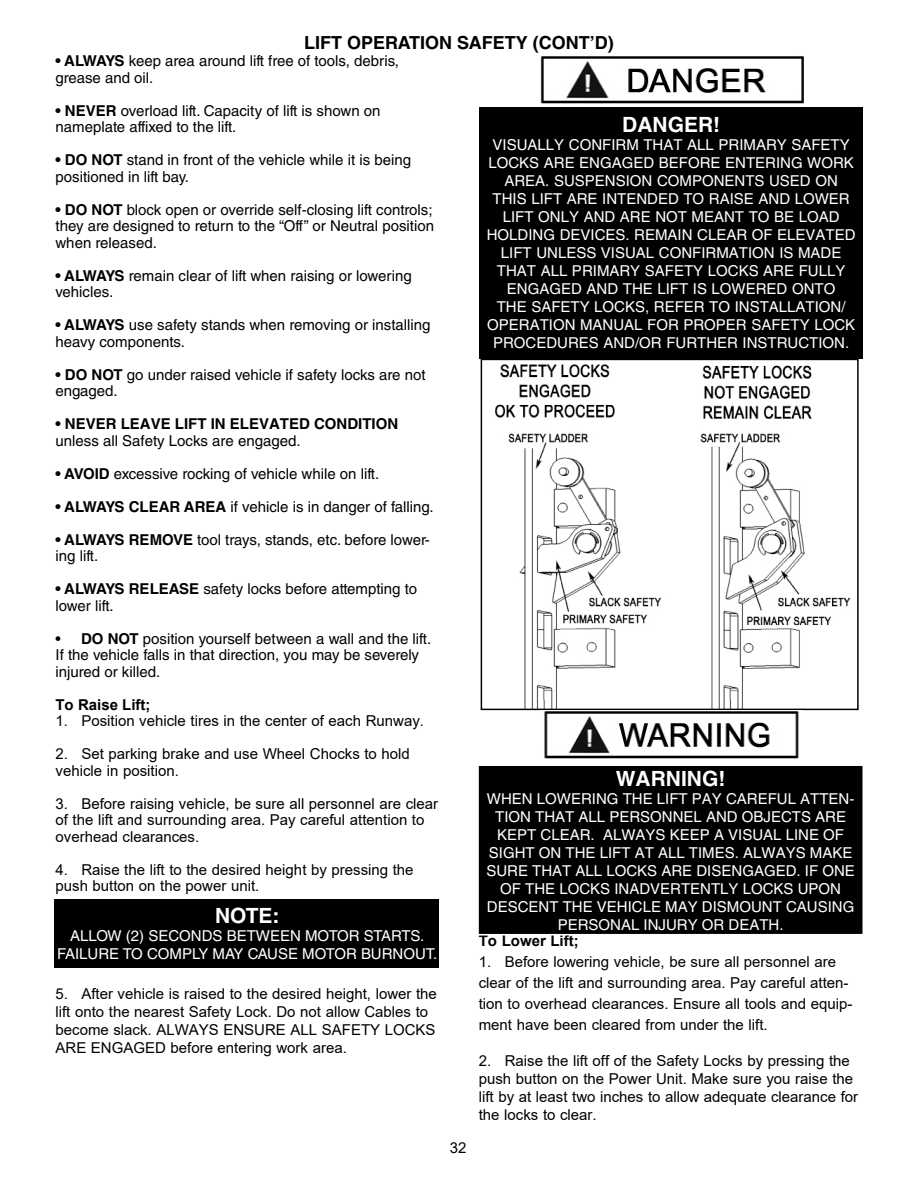
<style>
.page{position:relative;width:918px;height:1188px;background:#fff}
.page>*{position:absolute;margin:0;border:0;box-sizing:border-box;transform-origin:0 0}
.t1{font:700 21px "Helvetica LT Std";color:#fff}
.t2{font:700 18px "Helvetica LT Std";color:#000}
.t3{font:15px/16.5px "Helvetica LT Std";color:#000}
.t4{font:15px/18px "Arial";color:#000}
.t5{font:15px/18px "Helvetica LT Std";color:#fff;text-align:center}
.t6{font:700 15px "Helvetica LT Std";color:#000}
.t7{font:700 15px "Arial";color:#000}
.s1{font-weight:700}
</style>
<div class="page">
<div style="left:55px;top:899px;width:384px;height:68px;background:#000"></div>
<div style="left:479px;top:107px;width:384px;height:252px;background:#000"></div>
<img style="left:540px;top:56px;width:264px;height:48px">
<img style="left:495px;top:364px;width:356px;height:343px">
<div style="left:481px;top:359px;width:378px;height:351px;border:2px solid #000"></div>
<img style="left:544px;top:711px;width:255px;height:48px">
<div style="left:478px;top:765px;width:385px;height:170px;background:#000"></div>
<div style="left:477px;top:764px;width:387px;height:171px;border:2px solid #fff"></div>
<p class="t2" style="left:304px;top:32px;width:311px">LIFT OPERATION SAFETY (CONT’D)</p>
<p class="t3" style="left:56px;top:53px;width:345px"><span class="s1">• ALWAYS</span> keep area around lift free of tools, debris, grease and oil.</p>
<p class="t3" style="left:56px;top:102px;width:327px"><span class="s1">• NEVER</span> overload lift. Capacity of lift is shown on nameplate affixed to the lift.</p>
<p class="t3" style="left:56px;top:152px;width:357px"><span class="s1">• DO NOT</span> stand in front of the vehicle while it is being positioned in lift bay.</p>
<p class="t3" style="left:56px;top:201px;width:380px;text-align:justify"><span class="s1">• DO NOT</span> block open or override self-closing lift controls; they are designed to return to the “Off” or Neutral position when released.</p>
<p class="t3" style="left:56px;top:267px;width:358px"><span class="s1">• ALWAYS</span> remain clear of lift when raising or lowering vehicles.</p>
<p class="t3" style="left:56px;top:317px;width:376px"><span class="s1">• ALWAYS</span> use safety stands when removing or installing heavy components.</p>
<p class="t3" style="left:56px;top:366px;width:372px"><span class="s1">• DO NOT</span> go under raised vehicle if safety locks are not engaged.</p>
<p class="t6" style="left:56px;top:415px;width:344px">• NEVER LEAVE LIFT IN ELEVATED CONDITION</p>
<p class="t3" style="left:56px;top:432px;width:247px">unless all Safety Locks are engaged.</p>
<p class="t3" style="left:56px;top:465px;width:325px"><span class="s1">• AVOID</span> excessive rocking of vehicle while on lift.</p>
<p class="t3" style="left:56px;top:498px;width:380px"><span class="s1">• ALWAYS CLEAR AREA</span> if vehicle is in danger of falling.</p>
<p class="t3" style="left:56px;top:531px;width:376px"><span class="s1">• ALWAYS REMOVE</span> tool trays, stands, etc. before lower&shy;ing lift.</p>
<p class="t3" style="left:56px;top:581px;width:363px"><span class="s1">• ALWAYS RELEASE</span> safety locks before attempting to lower lift.</p>
<p class="t3" style="left:56px;top:630px;width:377px">• <span class="s1">DO NOT</span> position yourself between a wall and the lift.<br>If the vehicle falls in that direction, you may be severely injured or killed.</p>
<p class="t7" style="left:56px;top:694px;width:97px">To Raise Lift;</p>
<p class="t4" style="left:56px;top:712px;width:370px">1. Position vehicle tires in the center of each Runway.</p>
<p class="t4" style="left:56px;top:746px;width:356px;line-height:16.5px">2. Set parking brake and use Wheel Chocks to hold vehicle in position.</p>
<p class="t4" style="left:56px;top:795px;width:384px;line-height:16.5px">3. Before raising vehicle, be sure all personnel are clear of the lift and surrounding area. Pay careful attention to overhead clearances.</p>
<p class="t4" style="left:56px;top:861px;width:360px;line-height:16.5px">4. Raise the lift to the desired height by pressing the push button on the power unit.</p>
<h1 class="t1" style="left:215px;top:902px;width:66px">NOTE:</h1>
<p class="t5" style="left:57px;top:926px;width:382px">ALLOW (2) SECONDS BETWEEN MOTOR STARTS.<br>FAILURE TO COMPLY MAY CAUSE MOTOR BURNOUT.</p>
<p class="t4" style="left:56px;top:985px;width:383px">5. After vehicle is raised to the desired height, lower the lift onto the nearest Safety Lock. Do not allow Cables to become slack. ALWAYS ENSURE ALL SAFETY LOCKS ARE ENGAGED before entering work area.</p>
<p class="t4" style="left:450px;top:1139px;width:18px">32</p>
<h1 class="t1" style="left:622px;top:112px;width:99px">DANGER!</h1>
<p class="t5" style="left:487px;top:136px;width:370px">VISUALLY CONFIRM THAT ALL PRIMARY SAFETY LOCKS ARE ENGAGED BEFORE ENTERING WORK AREA. SUSPENSION COMPONENTS USED ON THIS LIFT ARE INTENDED TO RAISE AND LOWER LIFT ONLY AND ARE NOT MEANT TO BE LOAD HOLDING DEVICES. REMAIN CLEAR OF ELEVATED LIFT UNLESS VISUAL CONFIRMATION IS MADE THAT ALL PRIMARY SAFETY LOCKS ARE FULLY ENGAGED AND THE LIFT IS LOWERED ONTO<br>THE SAFETY LOCKS, REFER TO INSTALLATION/ OPERATION MANUAL FOR PROPER SAFETY LOCK PROCEDURES AND/OR FURTHER INSTRUCTION.</p>
<h1 class="t1" style="left:616px;top:765px;width:111px">WARNING!</h1>
<p class="t5" style="left:486px;top:789px;width:370px">WHEN LOWERING THE LIFT PAY CAREFUL ATTEN-TION THAT ALL PERSONNEL AND OBJECTS ARE KEPT CLEAR. ALWAYS KEEP A VISUAL LINE OF SIGHT ON THE LIFT AT ALL TIMES. ALWAYS MAKE SURE THAT ALL LOCKS ARE DISENGAGED. IF ONE OF THE LOCKS INADVERTENTLY LOCKS UPON DESCENT THE VEHICLE MAY DISMOUNT CAUSING PERSONAL INJURY OR DEATH.</p>
<p class="t7" style="left:479px;top:931px;width:101px">To Lower Lift;</p>
<p class="t4" style="left:479px;top:952px;width:375px;line-height:21px">1. Before lowering vehicle, be sure all personnel are clear of the lift and surrounding area. Pay careful atten&shy;tion to overhead clearances. Ensure all tools and equip&shy;ment have been cleared from under the lift.</p>
<p class="t4" style="left:479px;top:1052px;width:381px">2. Raise the lift off of the Safety Locks by pressing the push button on the Power Unit. Make sure you raise the lift by at least two inches to allow adequate clearance for the locks to clear.</p>
</div>
